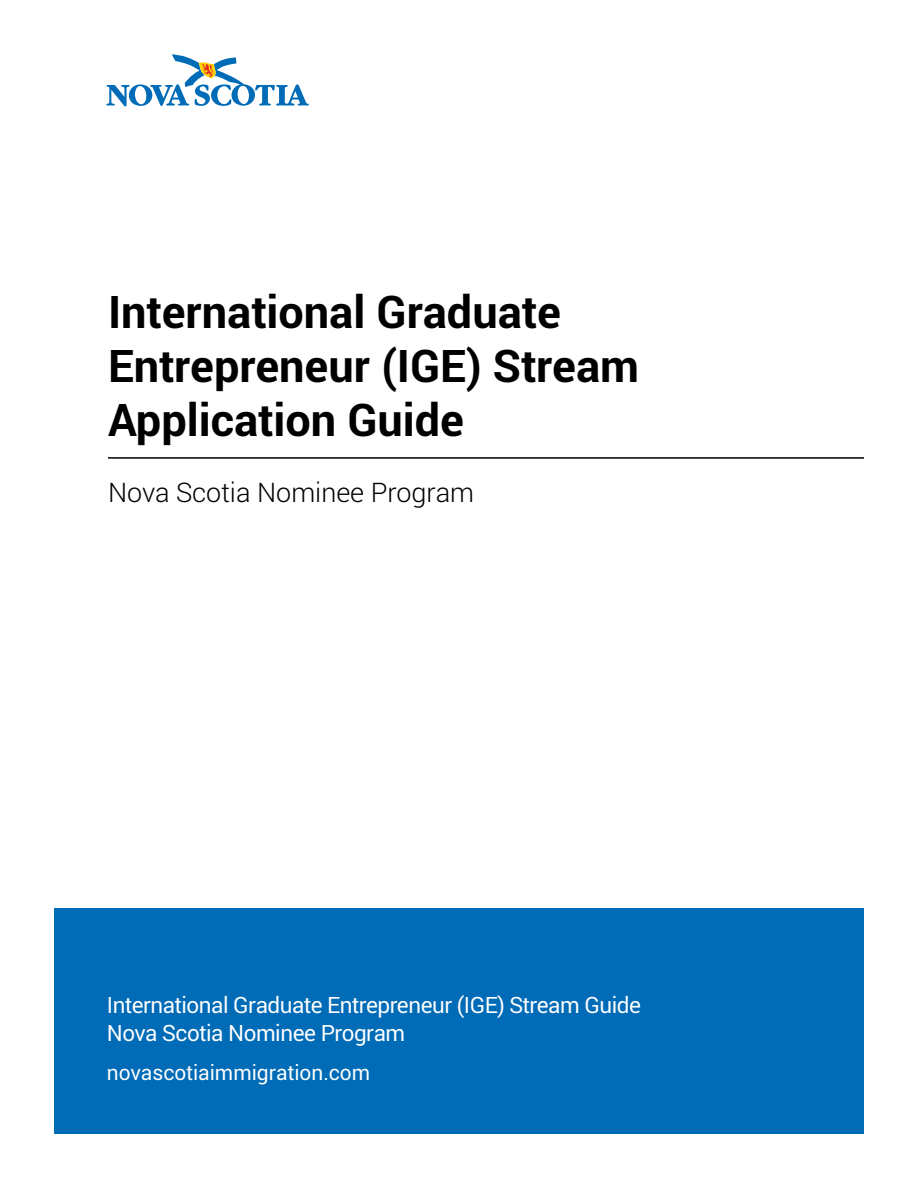
<style>
.page{position:relative;width:918px;height:1188px;background:#fff}
.page>*{position:absolute;margin:0;border:0;box-sizing:border-box;transform-origin:0 0}
.t1{font:700 45px/54px "Roboto";color:#000}
.t2{font:300 27px "Roboto";color:#000}
.Body{font:22.5px/28.5px "Roboto";letter-spacing:-.02em;color:#fff}
.Body-2{font:21px "Roboto";color:#fff}
</style>
<div class="page">
<div style="left:54px;top:908px;width:810px;height:226px;background:#006bb7"></div>
<svg style="left:106px;top:54px;width:203px;height:52px"></svg>
<hr style="left:108px;top:457px;width:756px;height:2px;background:#000">
<p class="t1" style="left:108px;top:283px;width:533px">International Graduate<br>Entrepreneur (IGE) Stream<br>Application Guide</p>
<p class="t2" style="left:108px;top:474px;width:368px">Nova Scotia Nominee Program</p>
<p class="Body" style="left:107px;top:990px;width:536px">International Graduate Entrepreneur (IGE) Stream Guide<br>Nova Scotia Nominee Program</p>
<p class="Body-2" style="left:107px;top:1058px;width:265px">novascotiaimmigration.com</p>
</div>
